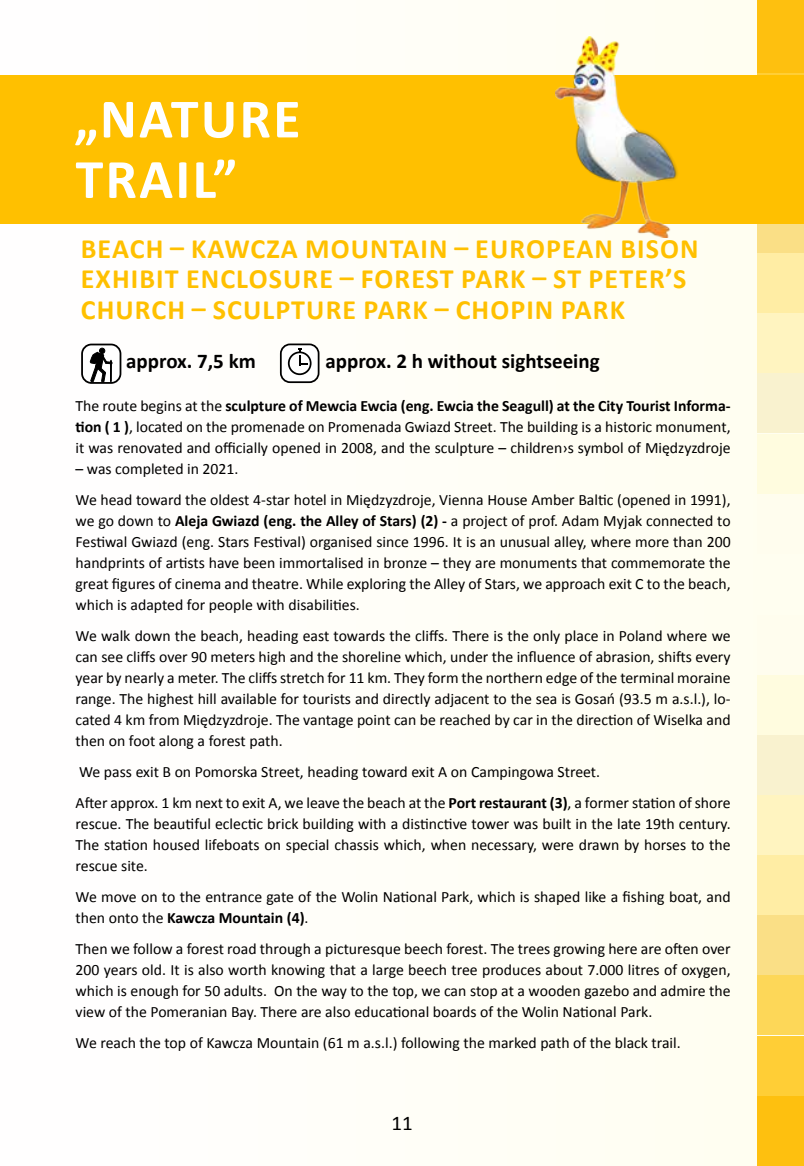
<style>
.page{position:relative;width:804px;height:1166px;background:#fffef8}
.page>*{position:absolute;margin:0;border:0;box-sizing:border-box;transform-origin:0 0}
.t1{font:700 56px/60.4px "Calibri";letter-spacing:.04em;color:#fff}
.t2{font:700 28px/30.3px "Calibri";letter-spacing:.04em;color:#ffc000}
.t3{font:700 21px "Calibri";color:#000}
.t4{font:21px "Calibri";color:#000}
.t5{font:15.75px/21px "Calibri";color:#000;text-align:justify}
.s1{font-weight:700}
</style>
<div class="page">
<div style="left:757px;top:0;width:47px;height:72px;background:#fec00f"></div>
<div style="left:757px;top:73px;width:47px;height:60px;background:#ffce36"></div>
<div style="left:757px;top:193px;width:47px;height:60px;background:#fadf86"></div>
<div style="left:757px;top:253px;width:47px;height:60px;background:#ffeda4"></div>
<div style="left:757px;top:313px;width:47px;height:60px;background:#fff4c0"></div>
<div style="left:757px;top:373px;width:47px;height:60px;background:#f9f2cf"></div>
<div style="left:757px;top:434px;width:47px;height:59px;background:#fffcdf"></div>
<div style="left:757px;top:494px;width:47px;height:60px;background:#fffdee"></div>
<div style="left:757px;top:1096px;width:47px;height:70px;background:#fec00f"></div>
<div style="left:757px;top:1035px;width:47px;height:60px;background:#ffce36"></div>
<div style="left:757px;top:975px;width:47px;height:60px;background:#fdd758"></div>
<div style="left:757px;top:915px;width:47px;height:60px;background:#fadf86"></div>
<div style="left:757px;top:855px;width:47px;height:60px;background:#ffeda4"></div>
<div style="left:757px;top:795px;width:47px;height:60px;background:#fff4c0"></div>
<div style="left:757px;top:735px;width:47px;height:60px;background:#f9f2cf"></div>
<div style="left:757px;top:675px;width:47px;height:59px;background:#fffcdf"></div>
<div style="left:757px;top:614px;width:47px;height:60px;background:#fffdee"></div>
<div style="left:0;top:75px;width:804px;height:149px;background:#ffc000"></div>
<img style="left:556px;top:36px;width:122px;height:201px">
<div style="left:82px;top:344px;width:38px;height:39px;background:#fff;border-radius:9px"></div>
<div style="left:81px;top:344px;width:40px;height:40px;border:2px solid #000;border-radius:9px"></div>
<svg style="left:90px;top:348px;width:22px;height:34px"></svg>
<div style="left:281px;top:344px;width:37px;height:38px;background:#fff;border-radius:9px"></div>
<div style="left:280px;top:343px;width:39px;height:40px;border:2px solid #000;border-radius:9px"></div>
<div style="left:288px;top:351px;width:23px;height:24px;border:2px solid #000;border-radius:50%"></div>
<svg style="left:298px;top:348px;width:10px;height:17px"></svg>
<h1 class="t1" style="left:74px;top:89px;width:228px">„Nature<br>Trail”</h1>
<h2 class="t2" style="left:81px;top:234px;width:619px">beach – Kawcza Mountain – European Bison<br>Exhibit Enclosure – Forest Park – St Peter’s<br>Church – Sculpture Park – Chopin Park</h2>
<h3 class="t3" style="left:126px;top:348px;width:131px">approx. 7,5 km</h3>
<h3 class="t3" style="left:325px;top:348px;width:276px">approx. 2 h without sightseeing</h3>
<p class="t5" style="left:76px;top:395px;width:656px">The route begins at the <span class="s1">sculpture of Mewcia Ewcia (eng. Ewcia the Seagull) at the City Tourist Informa&shy;tion ( 1 )</span>, located on the promenade on Promenada Gwiazd Street. The building is a historic monument, it was renovated and officially opened in 2008, and the sculpture – children›s symbol of Międzyzdroje</p>
<p class="t5" style="left:76px;top:453px;width:656px;line-height:31px">– was completed in 2021.<br>We head toward the oldest 4-star hotel in Międzyzdroje, Vienna House Amber Baltic (opened in 1991),</p>
<p class="t5" style="left:76px;top:510px;width:656px">we go down to <span class="s1">Aleja Gwiazd (eng. the Alley of Stars) (2) -</span> a project of prof. Adam Myjak connected to Festiwal Gwiazd (eng. Stars Festival) organised since 1996. It is an unusual alley, where more than 200 handprints of artists have been immortalised in bronze – they are monuments that commemorate the great figures of cinema and theatre. While exploring the Alley of Stars, we approach exit C to the beach, which is adapted for people with disabilities.</p>
<p class="t5" style="left:76px;top:625px;width:656px">We walk down the beach, heading east towards the cliffs. There is the only place in Poland where we can see cliffs over 90 meters high and the shoreline which, under the influence of abrasion, shifts every year by nearly a meter. The cliffs stretch for 11 km. They form the northern edge of the terminal moraine range. The highest hill available for tourists and directly adjacent to the sea is Gosań (93.5 m a.s.l.), lo&shy;cated 4 km from Międzyzdroje. The vantage point can be reached by car in the direction of Wiselka and then on foot along a forest path.</p>
<p class="t5" style="left:76px;top:756px;width:656px;line-height:31px">We pass exit B on Pomorska Street, heading toward exit A on Campingowa Street.<br>After approx. 1 km next to exit A, we leave the beach at the <span class="s1">Port restaurant (3)</span>, a former station of shore</p>
<p class="t5" style="left:76px;top:813px;width:656px">rescue. The beautiful eclectic brick building with a distinctive tower was built in the late 19th century.<br>The station housed lifeboats on special chassis which, when necessary, were drawn by horses to the rescue site.</p>
<p class="t5" style="left:76px;top:886px;width:656px">We move on to the entrance gate of the Wolin National Park, which is shaped like a fishing boat, and then onto the <span class="s1">Kawcza Mountain (4)</span>.</p>
<p class="t5" style="left:76px;top:938px;width:656px">Then we follow a forest road through a picturesque beech forest. The trees growing here are often over 200 years old. It is also worth knowing that a large beech tree produces about 7.000 litres of oxygen, which is enough for 50 adults. On the way to the top, we can stop at a wooden gazebo and admire the view of the Pomeranian Bay. There are also educational boards of the Wolin National Park.</p>
<p class="t5" style="left:76px;top:1032px;width:606px">We reach the top of Kawcza Mountain (61 m a.s.l.) following the marked path of the black trail.</p>
<h3 class="t4" style="left:391px;top:1109px;width:23px">11</h3>
</div>
